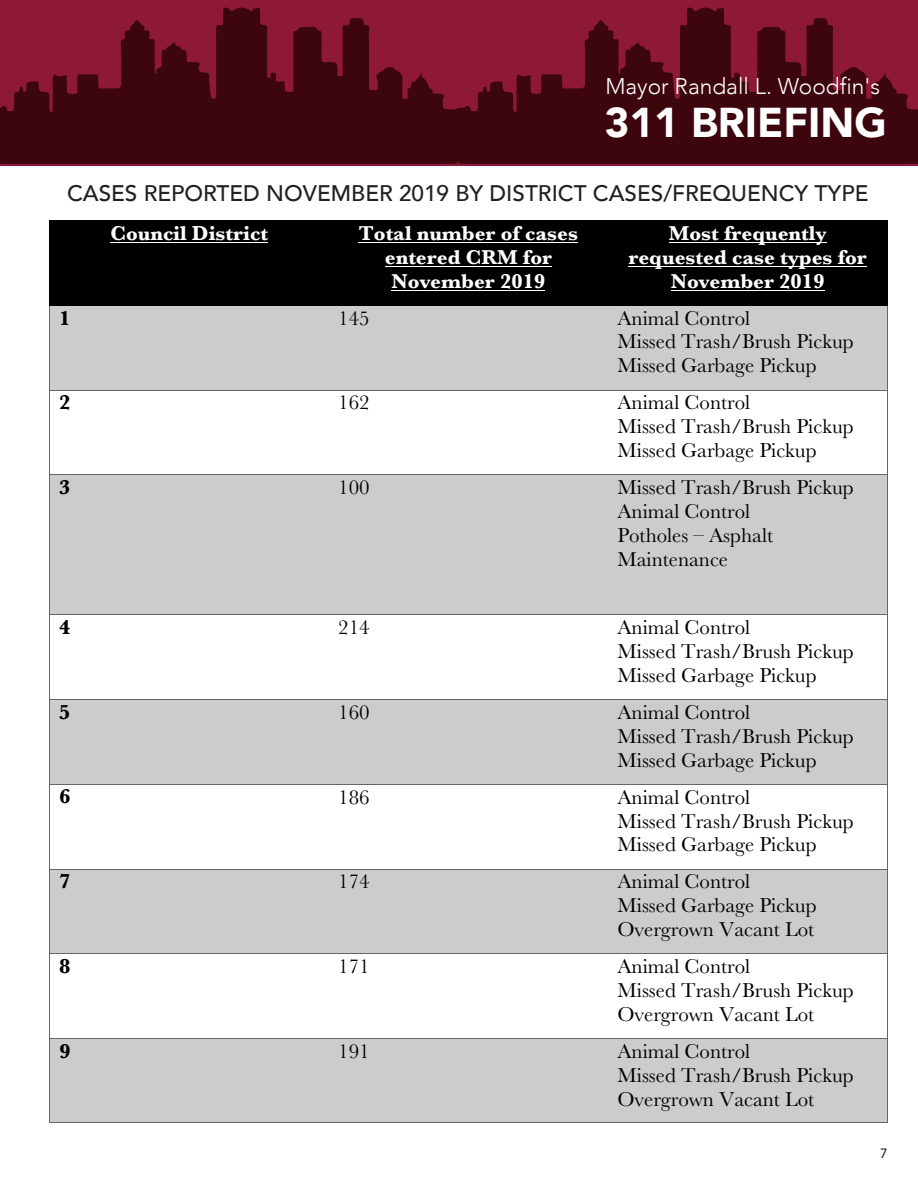
<style>
.page{position:relative;width:918px;height:1188px;background:#fff}
.page>*{position:absolute;margin:0;border:0;box-sizing:border-box;transform-origin:0 0}
.t1{font:900 41.55px "Avenir";color:#fff}
.t2{font:300 22.65px "Avenir";color:#fff}
.t3{font:500 22.5px "Avenir";color:#231f20}
.t4{font:20.85px/23.9px "Baskerville";color:#000}
.t5{font:700 20.85px/24px "Baskerville";color:#fff;text-align:center}
.t6{font:700 20.85px "Baskerville";color:#000}
.t7{font:13.5px "Avenir";color:#231f20}
</style>
<div class="page">
<div style="left:0;top:0;width:918px;height:165px;background:#8e1838"></div>
<svg style="left:0;top:8px;width:918px;height:156px;fill:#3d050e"></svg>
<div style="left:50px;top:221px;width:279px;height:84px;background:#000"></div>
<hr style="left:110px;top:242px;width:158px;height:1px;background:#fff">
<div style="left:329px;top:221px;width:279px;height:84px;background:#000"></div>
<hr style="left:359px;top:242px;width:219px;height:1px;background:#fff">
<hr style="left:385px;top:266px;width:167px;height:1px;background:#fff">
<hr style="left:392px;top:290px;width:153px;height:1px;background:#fff">
<div style="left:608px;top:221px;width:279px;height:84px;background:#000"></div>
<hr style="left:669px;top:242px;width:158px;height:1px;background:#fff">
<hr style="left:628px;top:266px;width:239px;height:1px;background:#fff">
<hr style="left:671px;top:290px;width:153px;height:1px;background:#fff">
<hr style="left:50px;top:220px;width:279px;height:1px;background:#000">
<hr style="left:330px;top:220px;width:278px;height:1px;background:#000">
<hr style="left:609px;top:220px;width:278px;height:1px;background:#000">
<hr style="left:49px;top:221px;width:1px;height:84px;background:#000">
<hr style="left:887px;top:221px;width:1px;height:84px;background:#000">
<div style="left:50px;top:306px;width:279px;height:84px;background:#ccc"></div>
<div style="left:329px;top:306px;width:279px;height:84px;background:#ccc"></div>
<div style="left:608px;top:306px;width:279px;height:84px;background:#ccc"></div>
<hr style="left:50px;top:305px;width:279px;height:1px;background:#000">
<hr style="left:330px;top:305px;width:278px;height:1px;background:#000">
<hr style="left:609px;top:305px;width:278px;height:1px;background:#000">
<hr style="left:49px;top:306px;width:1px;height:84px;background:#666">
<hr style="left:887px;top:306px;width:1px;height:84px;background:#666">
<hr style="left:50px;top:390px;width:279px;height:1px;background:#666">
<hr style="left:330px;top:390px;width:278px;height:1px;background:#666">
<hr style="left:609px;top:390px;width:278px;height:1px;background:#666">
<hr style="left:49px;top:391px;width:1px;height:83px;background:#666">
<hr style="left:887px;top:391px;width:1px;height:83px;background:#666">
<div style="left:50px;top:475px;width:279px;height:139px;background:#ccc"></div>
<div style="left:329px;top:475px;width:279px;height:139px;background:#ccc"></div>
<div style="left:608px;top:475px;width:279px;height:139px;background:#ccc"></div>
<hr style="left:50px;top:474px;width:279px;height:1px;background:#666">
<hr style="left:330px;top:474px;width:278px;height:1px;background:#666">
<hr style="left:609px;top:474px;width:278px;height:1px;background:#666">
<hr style="left:49px;top:475px;width:1px;height:139px;background:#666">
<hr style="left:887px;top:475px;width:1px;height:139px;background:#666">
<hr style="left:50px;top:614px;width:279px;height:1px;background:#666">
<hr style="left:330px;top:614px;width:278px;height:1px;background:#666">
<hr style="left:609px;top:614px;width:278px;height:1px;background:#666">
<hr style="left:49px;top:615px;width:1px;height:84px;background:#666">
<hr style="left:887px;top:615px;width:1px;height:84px;background:#666">
<div style="left:50px;top:700px;width:279px;height:84px;background:#ccc"></div>
<div style="left:329px;top:700px;width:279px;height:84px;background:#ccc"></div>
<div style="left:608px;top:700px;width:279px;height:84px;background:#ccc"></div>
<hr style="left:50px;top:699px;width:279px;height:1px;background:#666">
<hr style="left:330px;top:699px;width:278px;height:1px;background:#666">
<hr style="left:609px;top:699px;width:278px;height:1px;background:#666">
<hr style="left:49px;top:700px;width:1px;height:84px;background:#666">
<hr style="left:887px;top:700px;width:1px;height:84px;background:#666">
<hr style="left:50px;top:784px;width:279px;height:1px;background:#666">
<hr style="left:330px;top:784px;width:278px;height:1px;background:#666">
<hr style="left:609px;top:784px;width:278px;height:1px;background:#666">
<hr style="left:49px;top:785px;width:1px;height:84px;background:#666">
<hr style="left:887px;top:785px;width:1px;height:84px;background:#666">
<div style="left:50px;top:870px;width:279px;height:84px;background:#ccc"></div>
<div style="left:329px;top:870px;width:279px;height:84px;background:#ccc"></div>
<div style="left:608px;top:870px;width:279px;height:84px;background:#ccc"></div>
<hr style="left:50px;top:869px;width:279px;height:1px;background:#666">
<hr style="left:330px;top:869px;width:278px;height:1px;background:#666">
<hr style="left:609px;top:869px;width:278px;height:1px;background:#666">
<hr style="left:49px;top:870px;width:1px;height:84px;background:#666">
<hr style="left:887px;top:870px;width:1px;height:84px;background:#666">
<hr style="left:50px;top:954px;width:279px;height:1px;background:#666">
<hr style="left:330px;top:954px;width:278px;height:1px;background:#666">
<hr style="left:609px;top:954px;width:278px;height:1px;background:#666">
<hr style="left:49px;top:954px;width:1px;height:84px;background:#666">
<hr style="left:887px;top:954px;width:1px;height:84px;background:#666">
<div style="left:50px;top:1039px;width:279px;height:83px;background:#ccc"></div>
<div style="left:329px;top:1039px;width:279px;height:83px;background:#ccc"></div>
<div style="left:608px;top:1039px;width:279px;height:83px;background:#ccc"></div>
<hr style="left:50px;top:1038px;width:279px;height:1px;background:#666">
<hr style="left:330px;top:1038px;width:278px;height:1px;background:#666">
<hr style="left:609px;top:1038px;width:278px;height:1px;background:#666">
<hr style="left:49px;top:1039px;width:1px;height:83px;background:#666">
<hr style="left:50px;top:1122px;width:279px;height:1px;background:#666">
<hr style="left:329px;top:1122px;width:279px;height:1px;background:#666">
<hr style="left:608px;top:1122px;width:279px;height:1px;background:#666">
<hr style="left:887px;top:1039px;width:1px;height:83px;background:#666">
<p class="t2" style="left:605px;top:73px;width:276px">Mayor Randall L. Woodfin's</p>
<h1 class="t1" style="left:605px;top:87px;width:283px">311 BRIEFING</h1>
<p class="t3" style="left:67px;top:174px;width:803px">CASES REPORTED NOVEMBER 2019 BY DISTRICT CASES/FREQUENCY TYPE</p>
<p class="t5" style="left:110px;top:221px;width:159px">Council District</p>
<p class="t5" style="left:359px;top:221px;width:221px">Total number of cases entered CRM for<br>November 2019</p>
<p class="t5" style="left:628px;top:221px;width:240px">Most frequently requested case types for<br>November 2019</p>
<p class="t6" style="left:59px;top:303px;width:13px">1</p>
<p class="t4" style="left:338px;top:306px;width:33px">145</p>
<p class="t4" style="left:617px;top:306px;width:238px">Animal Control<br>Missed Trash/Brush Pickup<br>Missed Garbage Pickup</p>
<p class="t6" style="left:59px;top:388px;width:13px">2</p>
<p class="t4" style="left:338px;top:391px;width:33px">162</p>
<p class="t4" style="left:617px;top:391px;width:238px">Animal Control<br>Missed Trash/Brush Pickup<br>Missed Garbage Pickup</p>
<p class="t6" style="left:59px;top:473px;width:13px">3</p>
<p class="t4" style="left:338px;top:476px;width:33px">100</p>
<p class="t4" style="left:617px;top:476px;width:238px">Missed Trash/Brush Pickup<br>Animal Control<br>Potholes – Asphalt<br>Maintenance</p>
<p class="t6" style="left:59px;top:613px;width:13px">4</p>
<p class="t4" style="left:338px;top:616px;width:33px">214</p>
<p class="t4" style="left:617px;top:616px;width:238px">Animal Control<br>Missed Trash/Brush Pickup<br>Missed Garbage Pickup</p>
<p class="t6" style="left:59px;top:697px;width:13px">5</p>
<p class="t4" style="left:338px;top:701px;width:33px">160</p>
<p class="t4" style="left:617px;top:701px;width:238px">Animal Control<br>Missed Trash/Brush Pickup<br>Missed Garbage Pickup</p>
<p class="t6" style="left:59px;top:782px;width:13px">6</p>
<p class="t4" style="left:338px;top:785px;width:33px">186</p>
<p class="t4" style="left:617px;top:785px;width:238px">Animal Control<br>Missed Trash/Brush Pickup<br>Missed Garbage Pickup</p>
<p class="t6" style="left:59px;top:867px;width:13px">7</p>
<p class="t4" style="left:338px;top:870px;width:33px">174</p>
<p class="t4" style="left:617px;top:870px;width:201px">Animal Control<br>Missed Garbage Pickup<br>Overgrown Vacant Lot</p>
<p class="t6" style="left:59px;top:952px;width:13px">8</p>
<p class="t4" style="left:338px;top:955px;width:33px">171</p>
<p class="t4" style="left:617px;top:955px;width:238px">Animal Control<br>Missed Trash/Brush Pickup<br>Overgrown Vacant Lot</p>
<p class="t6" style="left:59px;top:1037px;width:13px">9</p>
<p class="t4" style="left:338px;top:1040px;width:33px">191</p>
<p class="t4" style="left:617px;top:1039px;width:238px">Animal Control<br>Missed Trash/Brush Pickup<br>Overgrown Vacant Lot</p>
<p class="t7" style="left:880px;top:1143px;width:9px">7</p>
</div>
